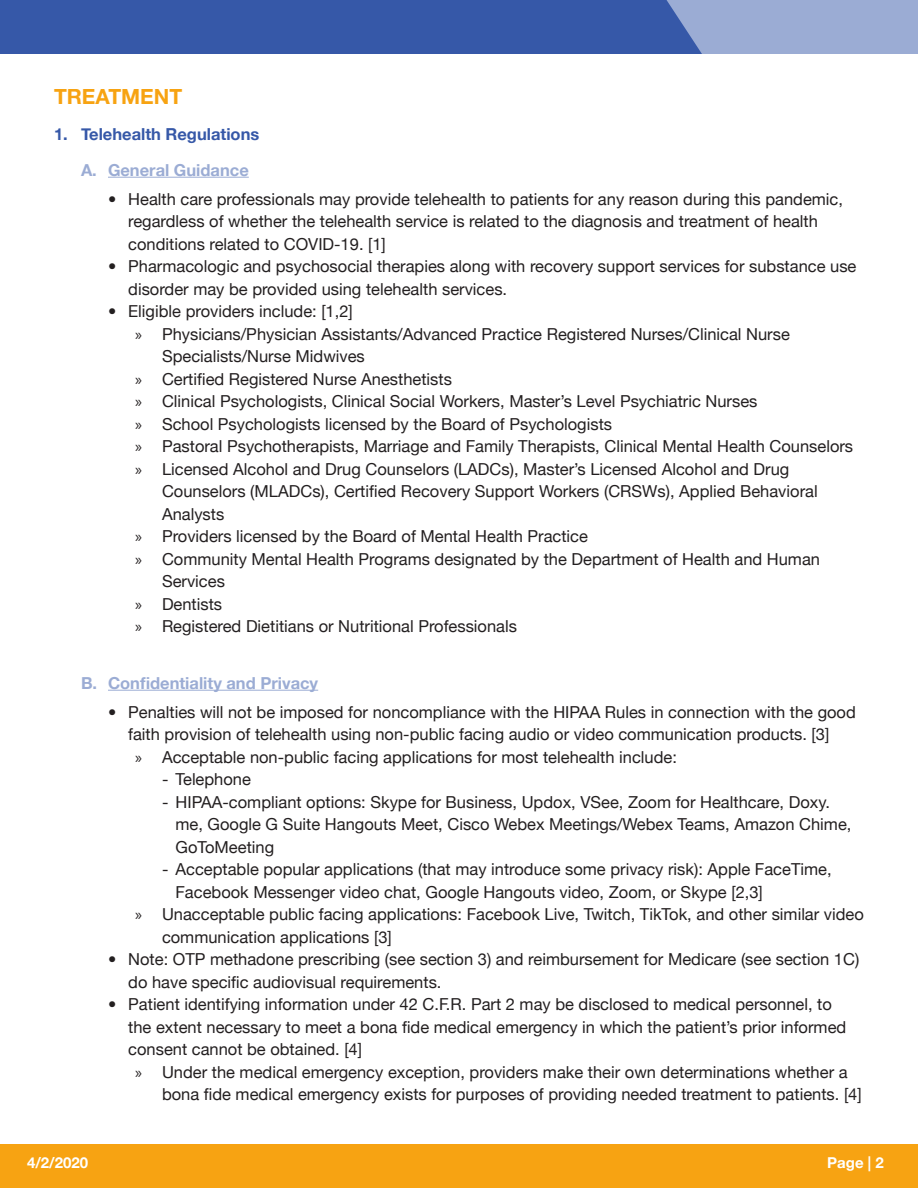
<style>
.page{position:relative;width:918px;height:1188px;background:#fff}
.page>*{position:absolute;margin:0;border:0;box-sizing:border-box;transform-origin:0 0}
.level_1{font:700 21px "Helvetica Neue LT Std";color:#f7a312}
.t1{font:16.5px/22.5px "Helvetica Neue";color:#231f20}
.t2{font:700 16.5px "Helvetica Neue";color:#9bacd4}
.t3{font:700 16.5px "Helvetica Neue";color:#3658a8}
.t4{font:700 15px "Helvetica Neue";color:#fff}
.s1{font-family:"Myriad Pro"}
</style>
<div class="page">
<div style="left:0;top:1144px;width:918px;height:44px;background:#f7a312"></div>
<svg style="left:0;top:0;width:918px;height:54px;background:#4f6db3"></svg>
<hr style="left:108px;top:177px;width:141px;height:1px;background:#9bacd4">
<hr style="left:108px;top:690px;width:210px;height:1px;background:#9bacd4">
<p class="level_1" style="left:54px;top:83px;width:130px">TREATMENT</p>
<p class="t3" style="left:54px;top:123px;width:207px">1. Telehealth Regulations</p>
<p class="t2" style="left:81px;top:159px;width:169px">A. General Guidance</p>
<p class="t1" style="left:128px;top:187px;width:716px;text-indent:-20px">• Health care professionals may provide telehealth to patients for any reason during this pandemic, regardless of whether the telehealth service is related to the diagnosis and treatment of health conditions related to COVID-19. [1]</p>
<p class="t1" style="left:128px;top:255px;width:730px;text-indent:-20px">• Pharmacologic and psychosocial therapies along with recovery support services for substance use disorder may be provided using telehealth services.</p>
<p class="t1" style="left:108px;top:300px;width:246px">• Eligible providers include: [1,2]</p>
<p class="t1" style="left:162px;top:322px;width:629px;text-indent:-27px"><span class="s1">»</span> Physicians/Physician Assistants/Advanced Practice Registered Nurses/Clinical Nurse<br>Specialists/Nurse Midwives</p>
<p class="t1" style="left:135px;top:367px;width:318px"><span class="s1">»</span> Certified Registered Nurse Anesthetists</p>
<p class="t1" style="left:135px;top:390px;width:624px"><span class="s1">»</span> Clinical Psychologists, Clinical Social Workers, Master’s Level Psychiatric Nurses</p>
<p class="t1" style="left:135px;top:412px;width:479px"><span class="s1">»</span> School Psychologists licensed by the Board of Psychologists</p>
<p class="t1" style="left:135px;top:435px;width:720px"><span class="s1">»</span> Pastoral Psychotherapists, Marriage and Family Therapists, Clinical Mental Health Counselors</p>
<p class="t1" style="left:162px;top:457px;width:657px;text-indent:-27px"><span class="s1">»</span> Licensed Alcohol and Drug Counselors (LADCs), Master’s Licensed Alcohol and Drug<br>Counselors (MLADCs), Certified Recovery Support Workers (CRSWs), Applied Behavioral<br>Analysts</p>
<p class="t1" style="left:135px;top:525px;width:454px"><span class="s1">»</span> Providers licensed by the Board of Mental Health Practice</p>
<p class="t1" style="left:162px;top:547px;width:660px;text-indent:-27px"><span class="s1">»</span> Community Mental Health Programs designated by the Department of Health and Human<br>Services</p>
<p class="t1" style="left:135px;top:592px;width:89px"><span class="s1">»</span> Dentists</p>
<p class="t1" style="left:135px;top:615px;width:384px"><span class="s1">»</span> Registered Dietitians or Nutritional Professionals</p>
<p class="t2" style="left:81px;top:672px;width:239px">B. Confidentiality and Privacy</p>
<p class="t1" style="left:108px;top:700px;width:749px;text-align:center">• Penalties will not be imposed for noncompliance with the HIPAA Rules in connection with the good faith provision of telehealth using non-public facing audio or video communication products. [3]</p>
<p class="t1" style="left:135px;top:745px;width:543px"><span class="s1">»</span> Acceptable non-public facing applications for most telehealth include:</p>
<p class="t1" style="left:162px;top:768px;width:90px">- Telephone</p>
<p class="t1" style="left:176px;top:790px;width:677px;text-indent:-14px">- HIPAA-compliant options: Skype for Business, Updox, VSee, Zoom for Healthcare, Doxy. me, Google G Suite Hangouts Meet, Cisco Webex Meetings/Webex Teams, Amazon Chime,<br>GoToMeeting</p>
<p class="t1" style="left:176px;top:858px;width:658px;text-indent:-14px">- Acceptable popular applications (that may introduce some privacy risk): Apple FaceTime,<br>Facebook Messenger video chat, Google Hangouts video, Zoom, or Skype [2,3]</p>
<p class="t1" style="left:162px;top:903px;width:703px;text-indent:-27px"><span class="s1">»</span> Unacceptable public facing applications: Facebook Live, Twitch, TikTok, and other similar video communication applications [3]</p>
<p class="t1" style="left:128px;top:948px;width:733px;text-indent:-20px">• Note: OTP methadone prescribing (see section 3) and reimbursement for Medicare (see section 1C) do have specific audiovisual requirements.</p>
<p class="t1" style="left:128px;top:993px;width:720px;text-indent:-20px">• Patient identifying information under 42 C.F.R. Part 2 may be disclosed to medical personnel, to the extent necessary to meet a bona fide medical emergency in which the patient’s prior informed consent cannot be obtained. [4]</p>
<p class="t1" style="left:162px;top:1060px;width:701px;text-indent:-27px"><span class="s1">»</span> Under the medical emergency exception, providers make their own determinations whether a bona fide medical emergency exists for purposes of providing needed treatment to patients. [4]</p>
<p class="t4" style="left:27px;top:1153px;width:63px">4/2/2020</p>
<p class="t4" style="left:827px;top:1153px;width:58px">Page | 2</p>
</div>
